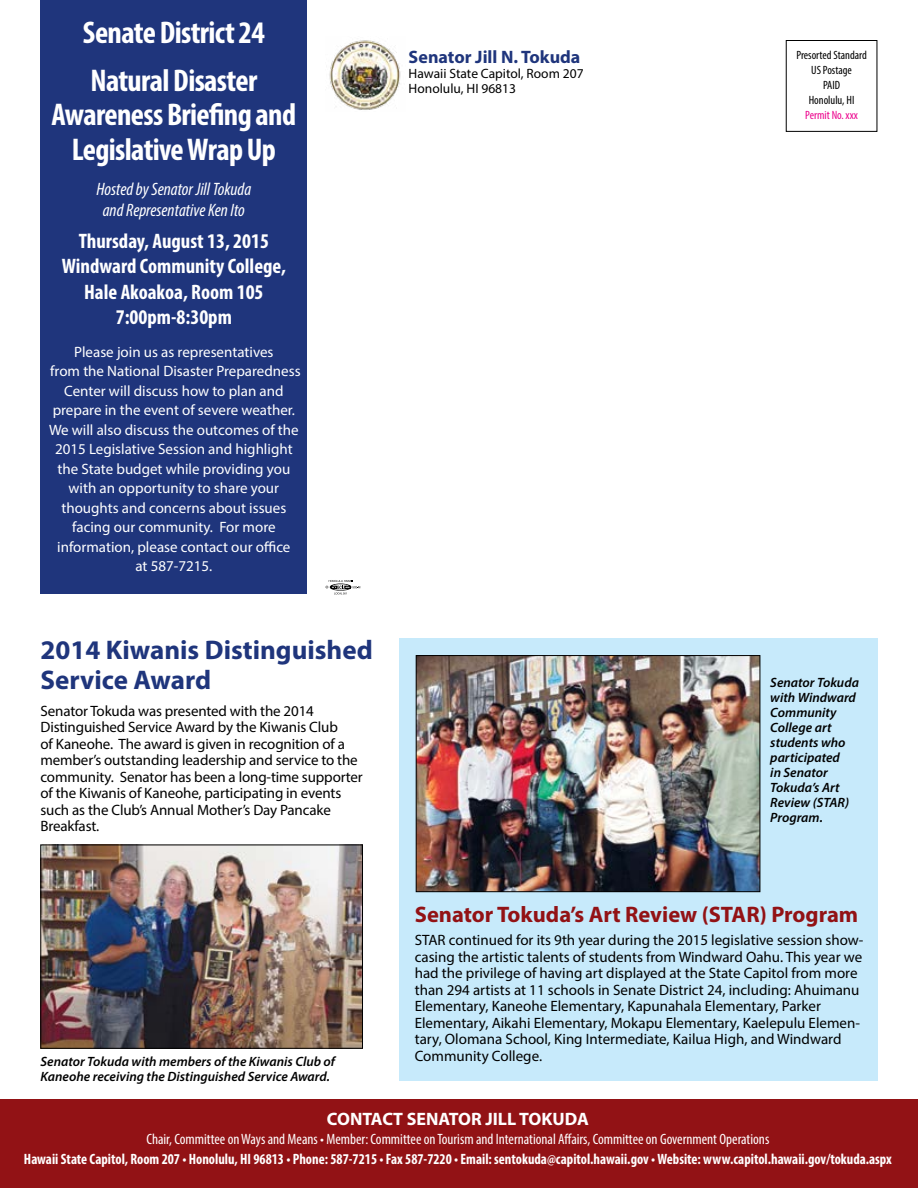
<style>
.page{position:relative;width:918px;height:1188px;background:#fff}
.page>*{position:absolute;margin:0;border:0;box-sizing:border-box;transform-origin:0 0}
.t1{font:700 condensed 31.5px/48px "Myriad Pro";letter-spacing:-.02em;color:#fff}
.t2{font:700 27px/30px "Myriad Pro";color:#1f357c}
.t3{font:700 22.5px "Myriad Pro";color:#921215}
.t4{font:700 condensed 21px/25.2px "Myriad Pro";color:#fff;text-align:center}
.t5{font:italic condensed 18px/21.6px "Myriad Pro";color:#fff;text-align:center}
.t6{font:700 18px "Myriad Pro";color:#fff}
.t7{font:700 18px "Myriad Pro";color:#1f357c}
.t8{font:15px/16.5px "Myriad Pro";color:#000}
.t9{font:15px/19.5px "Myriad Pro";color:#fff;text-align:center}
.t10{font:700 condensed 15px "Myriad Pro";color:#fff;scale:.96 1}
.t11{font:condensed 15px "Myriad Pro";color:#fff}
.t12{font:italic 600 13.5px/15px "Myriad Pro";color:#000}
.t13{font:13.5px/15px "Myriad Pro";color:#000}
.t14{font:condensed 12px/15px "Myriad Pro";color:#000;text-align:center}
.t15{font:condensed 12px "Myriad Pro";color:#ec008c}
</style>
<div class="page">
<div style="left:399px;top:638px;width:479px;height:443px;background:#c7eafb"></div>
<div style="left:40px;top:0;width:267px;height:594px;background:#1f357c"></div>
<img style="left:329px;top:40px;width:72px;height:70px">
<svg style="left:326px;top:580px;width:34px;height:14px"></svg>
<div style="left:786px;top:40px;width:91px;height:92px;border:1px solid #000"></div>
<img style="left:42px;top:847px;width:319px;height:200px">
<div style="left:40px;top:845px;width:323px;height:204px;border:1px solid #000"></div>
<div style="left:0;top:1099px;width:918px;height:89px;background:#921215"></div>
<img style="left:418px;top:657px;width:340px;height:233px">
<div style="left:416px;top:655px;width:344px;height:237px;border:1px solid #000"></div>
<h1 class="t1" style="left:83px;top:7px;width:183px">Senate District 24<br>Natural Disaster</h1>
<h1 class="t1" style="left:52px;top:97px;width:246px;line-height:34.5px;text-align:center">Awareness Briefing and<br>Legislative Wrap Up</h1>
<p class="t5" style="left:96px;top:178px;width:156px">Hosted by Senator Jill Tokuda and Representative Ken Ito</p>
<h3 class="t4" style="left:62px;top:228px;width:226px">Thursday, August 13, 2015<br>Windward Community College,<br>Hale Akoakoa, Room 105<br>7:00pm-8:30pm</h3>
<p class="t9" style="left:49px;top:342px;width:253px">Please join us as representatives<br>from the National Disaster Preparedness Center will discuss how to plan and prepare in the event of severe weather.<br>We will also discuss the outcomes of the 2015 Legislative Session and highlight the State budget while providing you with an opportunity to share your thoughts and concerns about issues facing our community. For more information, please contact our office<br>at 587-7215.</p>
<h2 class="t2" style="left:40px;top:634px;width:334px">2014 Kiwanis Distinguished<br>Service Award</h2>
<p class="t8" style="left:41px;top:702px;width:324px">Senator Tokuda was presented with the 2014<br>Distinguished Service Award by the Kiwanis Club<br>of Kaneohe. The award is given in recognition of a member’s outstanding leadership and service to the community. Senator has been a long-time supporter of the Kiwanis of Kaneohe, participating in events such as the Club’s Annual Mother’s Day Pancake Breakfast.</p>
<p class="t12" style="left:40px;top:1054px;width:296px">Senator Tokuda with members of the Kiwanis Club of<br>Kaneohe receiving the Distinguished Service Award.</p>
<p class="t7" style="left:409px;top:45px;width:173px">Senator Jill N. Tokuda</p>
<p class="t13" style="left:409px;top:66px;width:176px">Hawaii State Capitol, Room 207<br>Honolulu, HI 96813</p>
<p class="t14" style="left:796px;top:47px;width:72px">Presorted Standard<br>US Postage<br>PAID<br>Honolulu, HI</p>
<p class="t15" style="left:805px;top:107px;width:54px">Permit No. xxx</p>
<p class="t12" style="left:770px;top:675px;width:90px">Senator Tokuda with Windward<br>Community<br>College art students who participated<br>in Senator<br>Tokuda’s Art<br>Review (STAR)<br>Program.</p>
<h3 class="t3" style="left:415px;top:900px;width:445px">Senator Tokuda’s Art Review (STAR) Program</h3>
<p class="t8" style="left:415px;top:932px;width:450px">STAR continued for its 9th year during the 2015 legislative session show&shy;casing the artistic talents of students from Windward Oahu. This year we had the privilege of having art displayed at the State Capitol from more than 294 artists at 11 schools in Senate District 24, including: Ahuimanu Elementary, Kaneohe Elementary, Kapunahala Elementary, Parker Elementary, Aikahi Elementary, Mokapu Elementary, Kaelepulu Elemen&shy;tary, Olomana School, King Intermediate, Kailua High, and Windward Community College.</p>
<p class="t6" style="left:327px;top:1107px;width:263px">CONTACT SENATOR JILL TOKUDA</p>
<p class="t11" style="left:146px;top:1130px;width:624px">Chair, Committee on Ways and Means • Member: Committee on Tourism and International Affairs, Committee on Government Operations</p>
<p class="t10" style="left:24px;top:1149px;width:906px">Hawaii State Capitol, Room 207 • Honolulu, HI 96813 • Phone: 587-7215 • Fax 587-7220 • Email: sentokuda@capitol.hawaii.gov • Website: www.capitol.hawaii.gov/tokuda.aspx</p>
</div>
